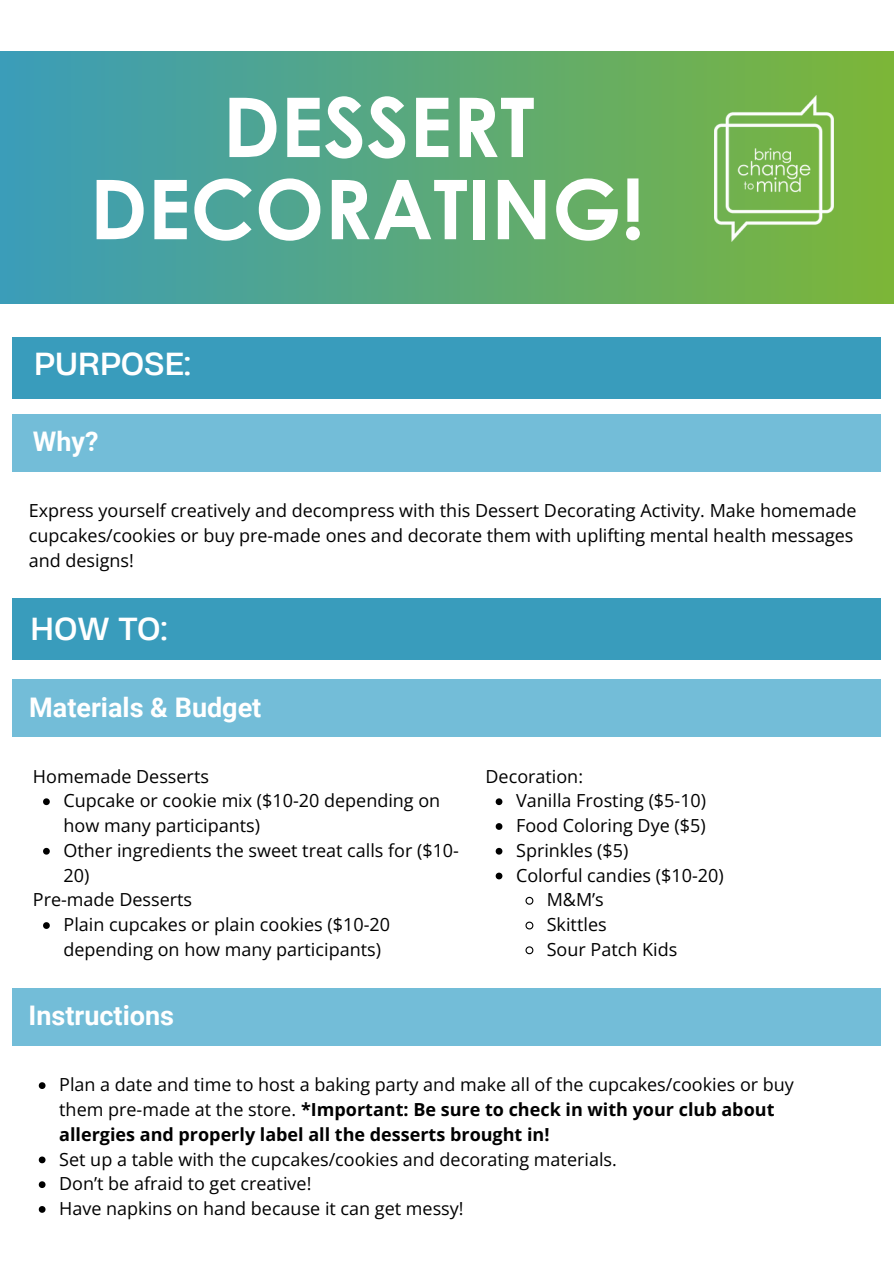
<style>
.page{position:relative;width:894px;height:1264px;background:#fff}
.page>*{position:absolute;margin:0;border:0;box-sizing:border-box;transform-origin:0 0}
.t1{font:700 82.5px/82.2px "Century Gothic";color:#fff;text-align:center}
.t2{font:30px "Heading Now 74";color:#fff}
.t3{font:700 27px "Roboto";color:#fff}
.t4{font:18px/24.8px "Open Sans";color:#000}
.s1{font-weight:700}
</style>
<div class="page">
<div style="left:0;top:51px;width:893px;height:253px;background:linear-gradient(to right,#3a9db9,#7cb637)"></div>
<img style="left:714px;top:96px;width:119px;height:146px">
<div style="left:12px;top:337px;width:868px;height:62px;background:#399cbc"></div>
<div style="left:12px;top:414px;width:868px;height:57px;background:#73bdd8"></div>
<div style="left:12px;top:598px;width:868px;height:62px;background:#399cbc"></div>
<div style="left:12px;top:679px;width:868px;height:58px;background:#73bdd8"></div>
<div style="left:12px;top:987px;width:868px;height:58px;background:#73bdd8"></div>
<svg style="left:43px;top:798px;width:7px;height:7px"></svg>
<svg style="left:43px;top:847px;width:7px;height:7px"></svg>
<svg style="left:43px;top:922px;width:7px;height:6px"></svg>
<svg style="left:39px;top:1082px;width:6px;height:6px"></svg>
<svg style="left:39px;top:1156px;width:6px;height:7px"></svg>
<svg style="left:39px;top:1181px;width:6px;height:6px"></svg>
<svg style="left:39px;top:1206px;width:6px;height:6px"></svg>
<svg style="left:495px;top:798px;width:7px;height:7px"></svg>
<svg style="left:495px;top:823px;width:7px;height:6px"></svg>
<svg style="left:495px;top:847px;width:7px;height:7px"></svg>
<svg style="left:495px;top:872px;width:7px;height:7px"></svg>
<svg style="left:525px;top:896px;width:9px;height:9px"></svg>
<svg style="left:525px;top:921px;width:9px;height:9px"></svg>
<svg style="left:525px;top:946px;width:9px;height:9px"></svg>
<p class="t1" style="left:90px;top:84px;width:556px">DESSERT<br>DECORATING!</p>
<h2 class="t2" style="left:34px;top:343px;width:158px">PURPOSE:</h2>
<h3 class="t3" style="left:33px;top:426px;width:67px">Why?</h3>
<h3 class="t4" style="left:29px;top:498px;width:828px">Express yourself creatively and decompress with this Dessert Decorating Activity. Make homemade cupcakes/cookies or buy pre-made ones and decorate them with uplifting mental health messages and designs!</h3>
<p class="t2" style="left:30px;top:608px;width:139px">HOW TO:</p>
<h2 class="t3" style="left:29px;top:691px;width:234px">Materials &amp; Budget</h2>
<p class="t4" style="left:33px;top:763px;width:177px">Homemade Desserts</p>
<p class="t4" style="left:63px;top:788px;width:378px">Cupcake or cookie mix ($10-20 depending on how many participants)</p>
<p class="t4" style="left:63px;top:837px;width:397px">Other ingredients the sweet treat calls for ($10-<br>20)</p>
<p class="t4" style="left:33px;top:887px;width:161px">Pre-made Desserts</p>
<p class="t4" style="left:63px;top:911px;width:328px">Plain cupcakes or plain cookies ($10-20 depending on how many participants)</p>
<p class="t3" style="left:29px;top:1000px;width:147px">Instructions</p>
<p class="t4" style="left:485px;top:763px;width:99px">Decoration:</p>
<p class="t4" style="left:516px;top:788px;width:191px">Vanilla Frosting ($5-10)</p>
<p class="t4" style="left:516px;top:812px;width:191px">Food Coloring Dye ($5)</p>
<h3 class="t4" style="left:516px;top:837px;width:114px">Sprinkles ($5)</h3>
<p class="t4" style="left:516px;top:862px;width:209px">Colorful candies ($10-20)</p>
<p class="t4" style="left:546px;top:887px;width:59px">M&amp;M’s</p>
<p class="t4" style="left:546px;top:911px;width:61px">Skittles</p>
<p class="t4" style="left:546px;top:936px;width:132px">Sour Patch Kids</p>
<p class="t4" style="left:59px;top:1071px;width:736px">Plan a date and time to host a baking party and make all of the cupcakes/cookies or buy them pre-made at the store. <span class="s1">*Important: Be sure to check in with your club about allergies and properly label all the desserts brought in!</span></p>
<p class="t4" style="left:59px;top:1146px;width:559px">Set up a table with the cupcakes/cookies and decorating materials.</p>
<p class="t4" style="left:59px;top:1170px;width:253px">Don’t be afraid to get creative!</p>
<p class="t4" style="left:59px;top:1195px;width:406px">Have napkins on hand because it can get messy!</p>
</div>
